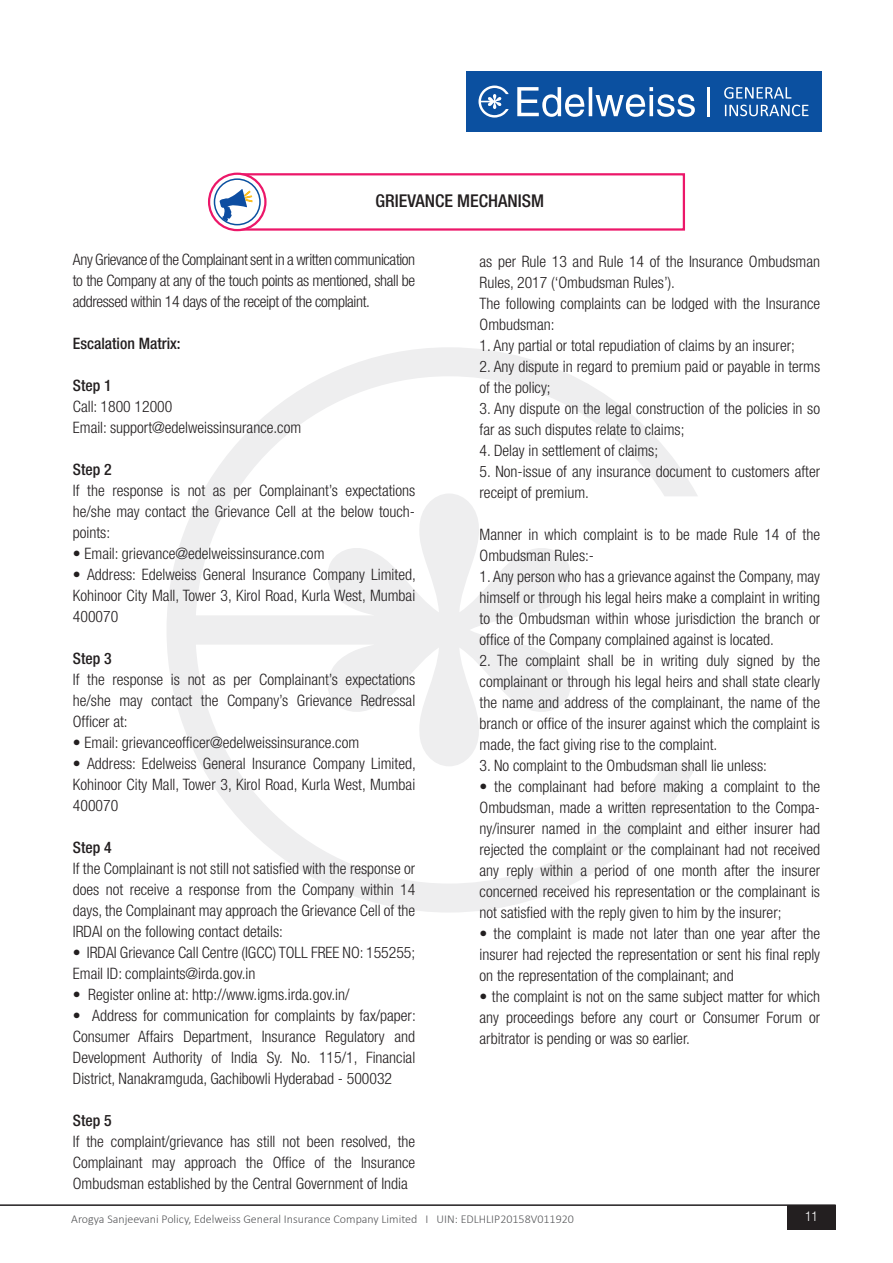
<style>
.page{position:relative;width:893px;height:1263px;background:#fff}
.page>*{position:absolute;margin:0;border:0;box-sizing:border-box;transform-origin:0 0}
.t1{font:500 condensed 17.7px "Helvetica Neue LT Std";color:#231f20}
.t2{font:300 condensed 15.75px/21px "Helvetica Neue LT Std";color:#231f20;text-align:justify}
.t3{font:500 condensed 15.75px "Helvetica Neue LT Std";color:#231f20}
.t4{font:300 condensed 13.5px "Helvetica Neue LT Std";color:#fff}
.t5{font:300 12px "Calibri";color:#57585a}
.s1{font-weight:500}
</style>
<div class="page">
<div style="left:466px;top:71px;width:355px;height:61px;background:#0b50a0"></div>
<svg style="left:478px;top:86px;width:31px;height:32px"></svg>
<svg style="left:517px;top:87px;width:178px;height:30px"></svg>
<hr style="left:708px;top:87px;width:2px;height:29px;background:#fff">
<svg style="left:724px;top:87px;width:67px;height:12px"></svg>
<svg style="left:725px;top:105px;width:83px;height:11px"></svg>
<hr style="left:0;top:1204px;width:836px;height:2px;background:#231f20">
<div style="left:788px;top:1205px;width:48px;height:24px;background:#231f20"></div>
<svg style="left:167px;top:347px;width:531px;height:565px"></svg>
<div style="left:235px;top:173px;width:450px;height:58px;border:2px solid #ec1769"></div>
<svg style="left:209px;top:174px;width:56px;height:56px"></svg>
<div style="left:208px;top:173px;width:59px;height:58px;border:2px solid #ec1769;border-radius:50%"></div>
<svg style="left:216px;top:186px;width:39px;height:36px"></svg>
<div style="left:214px;top:178px;width:47px;height:47px;border:2px solid #0b50a0;border-radius:50%"></div>
<p class="t1" style="left:376px;top:190px;width:170px">GRIEVANCE MECHANISM</p>
<p class="t2" style="left:73px;top:249px;width:344px">Any Grievance of the Complainant sent in a written communication to the Company at any of the touch points as mentioned, shall be addressed within 14 days of the receipt of the complaint.</p>
<p class="t3" style="left:73px;top:334px;width:109px">Escalation Matrix:</p>
<p class="t3" style="left:73px;top:376px;width:40px">Step 1</p>
<p class="t2" style="left:73px;top:396px;width:230px">Call: 1800 12000<br>Email: support@edelweissinsurance.com</p>
<p class="t3" style="left:73px;top:460px;width:40px">Step 2</p>
<p class="t2" style="left:73px;top:480px;width:344px">If the response is not as per Complainant’s expectations he/she may contact the Grievance Cell at the below touch&shy;points:</p>
<p class="t2" style="left:73px;top:543px;width:253px"><span class="s1">•</span> Email: grievance@edelweissinsurance.com</p>
<p class="t2" style="left:73px;top:564px;width:344px"><span class="s1">•</span> Address: Edelweiss General Insurance Company Limited, Kohinoor City Mall, Tower 3, Kirol Road, Kurla West, Mumbai 400070</p>
<p class="t3" style="left:73px;top:649px;width:40px">Step 3</p>
<p class="t2" style="left:73px;top:669px;width:344px">If the response is not as per Complainant’s expectations he/she may contact the Company’s Grievance Redressal Officer at:</p>
<p class="t2" style="left:73px;top:732px;width:288px"><span class="s1">•</span> Email: grievanceofficer@edelweissinsurance.com</p>
<p class="t2" style="left:73px;top:753px;width:344px"><span class="s1">•</span> Address: Edelweiss General Insurance Company Limited, Kohinoor City Mall, Tower 3, Kirol Road, Kurla West, Mumbai 400070</p>
<p class="t3" style="left:73px;top:838px;width:40px">Step 4</p>
<p class="t2" style="left:73px;top:858px;width:344px">If the Complainant is not still not satisfied with the response or does not receive a response from the Company within 14 days, the Complainant may approach the Grievance Cell of the IRDAI on the following contact details:</p>
<p class="t2" style="left:73px;top:942px;width:344px"><span class="s1">•</span> IRDAI Grievance Call Centre (IGCC) TOLL FREE NO: 155255;<br>Email ID: complaints@irda.gov.in</p>
<p class="t2" style="left:73px;top:984px;width:278px"><span class="s1">•</span> Register online at: http://www.igms.irda.gov.in/</p>
<p class="t2" style="left:73px;top:1005px;width:344px"><span class="s1">•</span> Address for communication for complaints by fax/paper:<br>Consumer Affairs Department, Insurance Regulatory and Development Authority of India Sy. No. 115/1, Financial District, Nanakramguda, Gachibowli Hyderabad - 500032</p>
<p class="t3" style="left:73px;top:1111px;width:40px">Step 5</p>
<p class="t2" style="left:73px;top:1131px;width:344px">If the complaint/grievance has still not been resolved, the Complainant may approach the Office of the Insurance Ombudsman established by the Central Government of India</p>
<p class="t2" style="left:480px;top:251px;width:342px;text-align:left">as per Rule 13 and Rule 14 of the Insurance Ombudsman Rules, 2017 (‘Ombudsman Rules’).<br>The following complaints can be lodged with the Insurance Ombudsman:</p>
<p class="t2" style="left:480px;top:335px;width:317px">1. Any partial or total repudiation of claims by an insurer;</p>
<p class="t2" style="left:480px;top:356px;width:342px">2. Any dispute in regard to premium paid or payable in terms of the policy;</p>
<p class="t2" style="left:480px;top:398px;width:342px">3. Any dispute on the legal construction of the policies in so far as such disputes relate to claims;</p>
<p class="t2" style="left:480px;top:440px;width:180px">4. Delay in settlement of claims;</p>
<p class="t2" style="left:480px;top:461px;width:342px">5. Non-issue of any insurance document to customers after receipt of premium.</p>
<p class="t2" style="left:480px;top:524px;width:342px">Manner in which complaint is to be made Rule 14 of the<br>Ombudsman Rules:-</p>
<p class="t2" style="left:480px;top:566px;width:342px">1. Any person who has a grievance against the Company, may himself or through his legal heirs make a complaint in writing to the Ombudsman within whose jurisdiction the branch or office of the Company complained against is located.</p>
<p class="t2" style="left:480px;top:650px;width:342px">2. The complaint shall be in writing duly signed by the complainant or through his legal heirs and shall state clearly the name and address of the complainant, the name of the branch or office of the insurer against which the complaint is made, the fact giving rise to the complaint.</p>
<p class="t2" style="left:480px;top:755px;width:289px">3. No complaint to the Ombudsman shall lie unless:</p>
<p class="t2" style="left:480px;top:776px;width:342px">• the complainant had before making a complaint to the Ombudsman, made a written representation to the Compa&shy;ny/insurer named in the complaint and either insurer had rejected the complaint or the complainant had not received any reply within a period of one month after the insurer concerned received his representation or the complainant is not satisfied with the reply given to him by the insurer;</p>
<p class="t2" style="left:480px;top:923px;width:342px">• the complaint is made not later than one year after the insurer had rejected the representation or sent his final reply on the representation of the complainant; and</p>
<p class="t2" style="left:480px;top:986px;width:342px">• the complaint is not on the same subject matter for which any proceedings before any court or Consumer Forum or arbitrator is pending or was so earlier.</p>
<p class="t5" style="left:71px;top:1212px;width:504px">Arogya Sanjeevani Policy, Edelweiss General Insurance Company Limited I UIN: EDLHLIP20158V011920</p>
<p class="t4" style="left:805px;top:1208px;width:14px">11</p>
</div>
